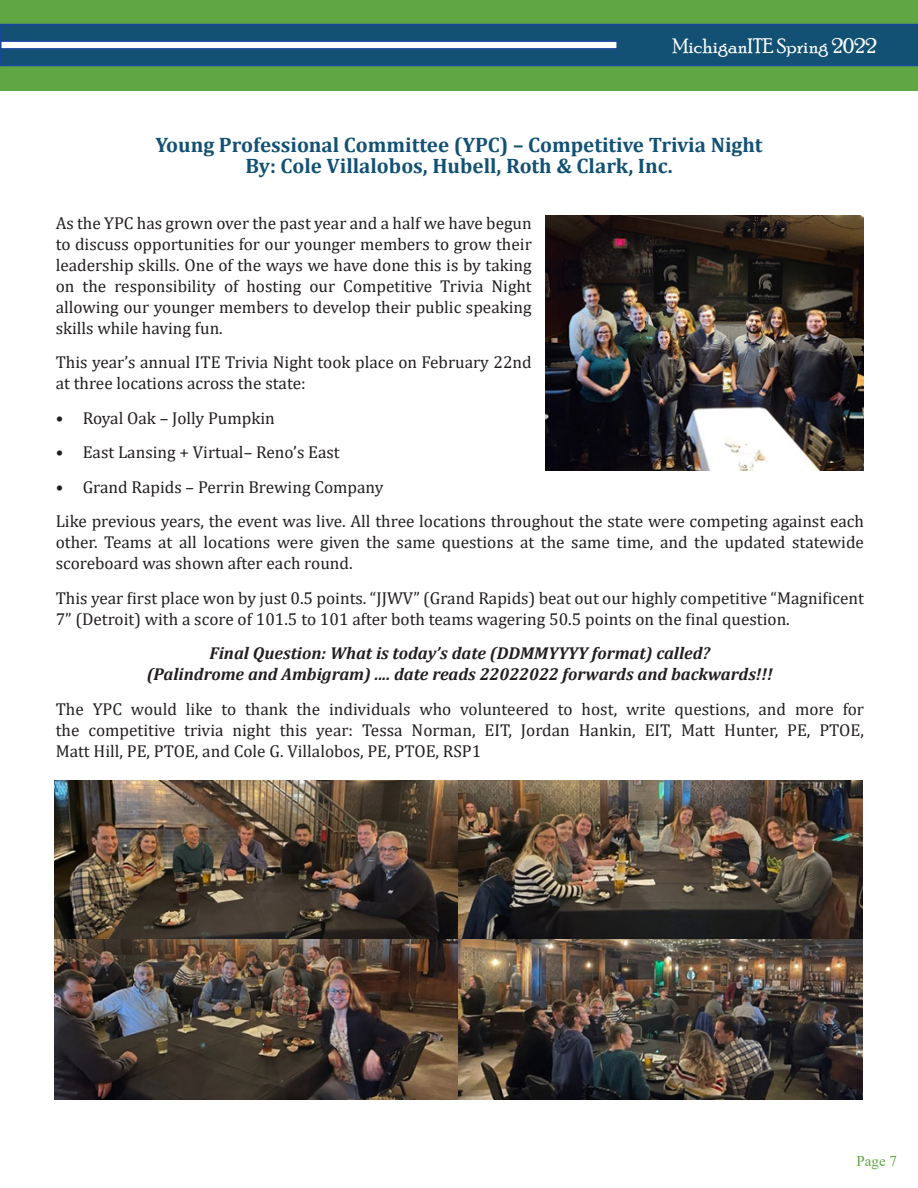
<style>
.page{position:relative;width:918px;height:1188px;background:#fff}
.page>*{position:absolute;margin:0;border:0;box-sizing:border-box;transform-origin:0 0}
.t1{font:700 21px "Cambria";color:#125173}
.t2{font:21px "Poor Richard";color:#fff}
.t3{font:17.25px/21px "Cambria";color:#231f20;text-align:justify}
.t4{font:italic 700 17.25px/21px "Cambria";color:#231f20;text-align:center}
.t5{font:15px "Times New Roman";color:#60a744}
</style>
<div class="page">
<div style="left:0;top:0;width:918px;height:91px;background:#60a744"></div>
<svg style="left:0;top:24px;width:918px;height:42px;background:#125075"></svg>
<div style="left:0;top:40px;width:618px;height:10px;background:#fff;border:2px solid #18489c"></div>
<img style="left:546px;top:216px;width:317px;height:255px">
<img style="left:54px;top:780px;width:808px;height:319px">
<p class="t2" style="left:672px;top:34px;width:206px">MichiganITE Spring 2022</p>
<p class="t1" style="left:155px;top:130px;width:609px">Young Professional Committee (YPC) – Competitive Trivia Night</p>
<p class="t1" style="left:245px;top:151px;width:429px">By: Cole Villalobos, Hubell, Roth &amp; Clark, Inc.</p>
<p class="t3" style="left:56px;top:212px;width:478px">As the YPC has grown over the past year and a half we have begun to discuss opportunities for our younger members to grow their leadership skills. One of the ways we have done this is by taking on the responsibility of hosting our Competitive Trivia Night allowing our younger members to develop their public speaking skills while having fun.</p>
<p class="t3" style="left:56px;top:352px;width:478px">This year’s annual ITE Trivia Night took place on February 22nd at three locations across the state:</p>
<p class="t3" style="left:56px;top:407px;width:221px">• Royal Oak – Jolly Pumpkin</p>
<p class="t3" style="left:56px;top:442px;width:286px">• East Lansing + Virtual– Reno’s East</p>
<p class="t3" style="left:56px;top:476px;width:329px">• Grand Rapids – Perrin Brewing Company</p>
<p class="t3" style="left:56px;top:511px;width:810px">Like previous years, the event was live. All three locations throughout the state were competing against each other. Teams at all locations were given the same questions at the same time, and the updated statewide scoreboard was shown after each round.</p>
<p class="t3" style="left:56px;top:587px;width:810px">This year first place won by just 0.5 points. “JJWV” (Grand Rapids) beat out our highly competitive “Magnificent<br>7” (Detroit) with a score of 101.5 to 101 after both teams wagering 50.5 points on the final question.</p>
<p class="t4" style="left:147px;top:642px;width:628px">Final Question: What is today’s date (DDMMYYYY format) called?<br>(Palindrome and Ambigram) .... date reads 22022022 forwards and backwards!!!</p>
<p class="t3" style="left:56px;top:698px;width:810px">The YPC would like to thank the individuals who volunteered to host, write questions, and more for the competitive trivia night this year: Tessa Norman, EIT, Jordan Hankin, EIT, Matt Hunter, PE, PTOE, Matt Hill, PE, PTOE, and Cole G. Villalobos, PE, PTOE, RSP1</p>
<p class="t5" style="left:857px;top:1150px;width:42px">Page 7</p>
</div>
